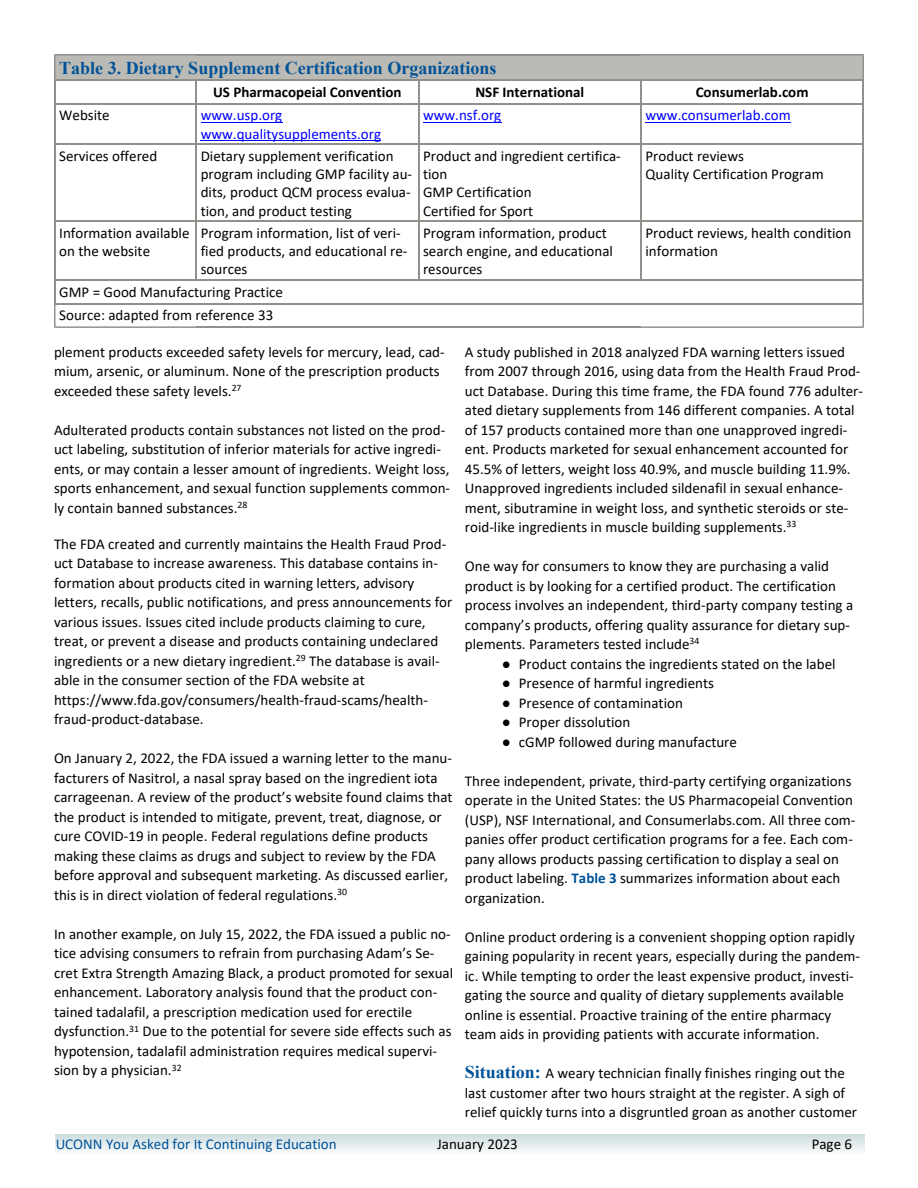
<style>
.page{position:relative;width:918px;height:1188px;background:#fff}
.page>*{position:absolute;margin:0;border:0;box-sizing:border-box;transform-origin:0 0}
.t1{font:700 18px "Times New Roman";color:#005298}
.t2{font:15px/19.5px "Calibri";color:#000}
.t3{font:15px/18.3px "Calibri";color:#00f}
.t4{font:700 15px "Calibri";color:#000}
.t5{font:15px "Calibri";color:#005298}
.s1{font-family:"Times New Roman"}
.s2{font-weight:700;color:#005298}
.s3{font-family:"Times New Roman";font-weight:700;font-size:18px;color:#005298}
</style>
<div class="page">
<div style="left:56px;top:1134px;width:808px;height:20px;background:linear-gradient(to bottom,#cdddde,#f8fafa)"></div>
<div style="left:55px;top:55px;width:808px;height:25px;background:#bbbab4"></div>
<hr style="left:201px;top:122px;width:81px;height:1px;background:#00f">
<hr style="left:201px;top:140px;width:180px;height:1px;background:#00f">
<hr style="left:423px;top:122px;width:78px;height:1px;background:#00f">
<hr style="left:646px;top:122px;width:145px;height:1px;background:#00f">
<hr style="left:196px;top:54px;width:223px;height:2px;background:#91918c">
<hr style="left:419px;top:54px;width:222px;height:2px;background:#91918c">
<hr style="left:196px;top:80px;width:223px;height:1px;background:#91918c">
<hr style="left:418px;top:80px;width:224px;height:1px;background:#91918c">
<hr style="left:196px;top:103px;width:223px;height:2px;background:#91918c">
<hr style="left:418px;top:103px;width:224px;height:2px;background:#91918c">
<hr style="left:640px;top:103px;width:224px;height:2px;background:#91918c">
<hr style="left:54px;top:144px;width:143px;height:1px;background:#91918c">
<hr style="left:196px;top:144px;width:223px;height:1px;background:#91918c">
<hr style="left:418px;top:144px;width:224px;height:1px;background:#91918c">
<hr style="left:640px;top:144px;width:224px;height:1px;background:#91918c">
<hr style="left:54px;top:221px;width:143px;height:1px;background:#91918c">
<hr style="left:196px;top:221px;width:223px;height:1px;background:#91918c">
<hr style="left:418px;top:221px;width:224px;height:1px;background:#91918c">
<hr style="left:640px;top:221px;width:224px;height:1px;background:#91918c">
<hr style="left:54px;top:279px;width:143px;height:2px;background:#91918c">
<hr style="left:196px;top:279px;width:223px;height:2px;background:#91918c">
<hr style="left:418px;top:279px;width:224px;height:2px;background:#91918c">
<hr style="left:640px;top:279px;width:224px;height:2px;background:#91918c">
<hr style="left:196px;top:303px;width:223px;height:1px;background:#91918c">
<hr style="left:419px;top:303px;width:222px;height:1px;background:#91918c">
<hr style="left:196px;top:326px;width:223px;height:2px;background:#91918c">
<hr style="left:419px;top:326px;width:222px;height:2px;background:#91918c">
<hr style="left:54px;top:103px;width:2px;height:42px;background:#91918c">
<hr style="left:54px;top:144px;width:2px;height:78px;background:#91918c">
<hr style="left:54px;top:221px;width:2px;height:60px;background:#91918c">
<hr style="left:54px;top:279px;width:2px;height:25px;background:#91918c">
<svg style="left:54px;top:303px;width:142px;height:25px"></svg>
<svg style="left:54px;top:54px;width:143px;height:51px"></svg>
<hr style="left:196px;top:103px;width:1px;height:42px;background:#91918c">
<hr style="left:196px;top:144px;width:1px;height:78px;background:#91918c">
<hr style="left:196px;top:221px;width:1px;height:60px;background:#91918c">
<svg style="left:418px;top:81px;width:1px;height:22px"></svg>
<hr style="left:418px;top:103px;width:1px;height:42px;background:#91918c">
<hr style="left:418px;top:144px;width:1px;height:78px;background:#91918c">
<hr style="left:418px;top:221px;width:1px;height:60px;background:#91918c">
<hr style="left:640px;top:80px;width:2px;height:25px;background:#91918c">
<hr style="left:640px;top:103px;width:2px;height:42px;background:#91918c">
<hr style="left:640px;top:144px;width:2px;height:78px;background:#91918c">
<hr style="left:640px;top:221px;width:2px;height:60px;background:#91918c">
<svg style="left:641px;top:54px;width:223px;height:27px"></svg>
<hr style="left:862px;top:80px;width:2px;height:25px;background:#91918c">
<hr style="left:862px;top:103px;width:2px;height:42px;background:#91918c">
<hr style="left:862px;top:144px;width:2px;height:78px;background:#91918c">
<hr style="left:862px;top:221px;width:2px;height:60px;background:#91918c">
<hr style="left:862px;top:279px;width:2px;height:25px;background:#91918c">
<svg style="left:641px;top:303px;width:223px;height:25px"></svg>
<p class="t1" style="left:59px;top:62px;width:439px">Table 3. Dietary Supplement Certification Organizations</p>
<p class="t4" style="left:213px;top:86px;width:190px">US Pharmacopeial Convention</p>
<p class="t4" style="left:475px;top:86px;width:110px">NSF International</p>
<p class="t4" style="left:696px;top:86px;width:114px">Consumerlab.com</p>
<p class="t2" style="left:59px;top:107px;width:52px">Website</p>
<p class="t3" style="left:201px;top:108px;width:182px">www.usp.org www.qualitysupplements.org</p>
<p class="t3" style="left:423px;top:108px;width:80px">www.nsf.org</p>
<p class="t3" style="left:646px;top:108px;width:147px">www.consumerlab.com</p>
<p class="t2" style="left:59px;top:147px;width:100px">Services offered</p>
<p class="t2" style="left:201px;top:148px;width:213px;line-height:18.3px">Dietary supplement verification program including GMP facility au&shy;dits, product QCM process evalua&shy;tion, and product testing</p>
<p class="t2" style="left:423px;top:148px;width:199px;line-height:18.3px">Product and ingredient certifica&shy;tion<br>GMP Certification<br>Certified for Sport</p>
<p class="t2" style="left:646px;top:148px;width:180px;line-height:18.3px">Product reviews<br>Quality Certification Program</p>
<p class="t2" style="left:59px;top:225px;width:132px;line-height:18.3px">Information available on the website</p>
<p class="t2" style="left:201px;top:225px;width:208px;line-height:18.3px">Program information, list of veri&shy;fied products, and educational re&shy;sources</p>
<p class="t2" style="left:423px;top:225px;width:191px;line-height:18.3px">Program information, product search engine, and educational resources</p>
<p class="t2" style="left:646px;top:225px;width:207px;line-height:18.3px">Product reviews, health condition information</p>
<p class="t2" style="left:59px;top:281px;width:225px;line-height:23.5px">GMP = Good Manufacturing Practice<br>Source: adapted from reference 33</p>
<p class="t2" style="left:54px;top:343px;width:392px">plement products exceeded safety levels for mercury, lead, cad&shy;mium, arsenic, or aluminum. None of the prescription products exceeded these safety levels.<sup>27</sup></p>
<p class="t2" style="left:54px;top:421px;width:398px">Adulterated products contain substances not listed on the prod&shy;uct labeling, substitution of inferior materials for active ingredi&shy;ents, or may contain a lesser amount of ingredients. Weight loss, sports enhancement, and sexual function supplements common&shy;ly contain banned substances.<sup>28</sup></p>
<p class="t2" style="left:54px;top:535px;width:400px">The FDA created and currently maintains the Health Fraud Prod&shy;uct Database to increase awareness. This database contains in&shy;formation about products cited in warning letters, advisory letters, recalls, public notifications, and press announcements for various issues. Issues cited include products claiming to cure, treat, or prevent a disease and products containing undeclared ingredients or a new dietary ingredient.<sup>29</sup> The database is avail&shy;able in the consumer section of the FDA website at https://www.fda.gov/consumers/health-fraud-scams/health&shy;fraud-product-database.</p>
<p class="t2" style="left:54px;top:750px;width:400px">On January 2, 2022, the FDA issued a warning letter to the manu&shy;facturers of Nasitrol, a nasal spray based on the ingredient iota carrageenan. A review of the product’s website found claims that the product is intended to mitigate, prevent, treat, diagnose, or cure COVID-19 in people. Federal regulations define products making these claims as drugs and subject to review by the FDA before approval and subsequent marketing. As discussed earlier, this is in direct violation of federal regulations.<sup>30</sup></p>
<p class="t2" style="left:54px;top:925px;width:401px">In another example, on July 15, 2022, the FDA issued a public no&shy;tice advising consumers to refrain from purchasing Adam’s Se&shy;cret Extra Strength Amazing Black, a product promoted for sexual enhancement. Laboratory analysis found that the product con&shy;tained tadalafil, a prescription medication used for erectile dysfunction.<sup>31</sup> Due to the potential for severe side effects such as hypotension, tadalafil administration requires medical supervi&shy;sion by a physician.<sup>32</sup></p>
<p class="t2" style="left:465px;top:343px;width:400px">A study published in 2018 analyzed FDA warning letters issued from 2007 through 2016, using data from the Health Fraud Prod&shy;uct Database. During this time frame, the FDA found 776 adulter&shy;ated dietary supplements from 146 different companies. A total of 157 products contained more than one unapproved ingredi&shy;ent. Products marketed for sexual enhancement accounted for 45.5% of letters, weight loss 40.9%, and muscle building 11.9%.<br>Unapproved ingredients included sildenafil in sexual enhance&shy;ment, sibutramine in weight loss, and synthetic steroids or ste&shy;roid-like ingredients in muscle building supplements.<sup>33</sup></p>
<p class="t2" style="left:465px;top:558px;width:390px">One way for consumers to know they are purchasing a valid product is by looking for a certified product. The certification process involves an independent, third-party company testing a company’s products, offering quality assurance for dietary sup&shy;plements. Parameters tested include<sup>34</sup></p>
<p class="t2" style="left:502px;top:655px;width:335px"><span class="s1">●</span> Product contains the ingredients stated on the label</p>
<p class="t2" style="left:502px;top:675px;width:214px"><span class="s1">●</span> Presence of harmful ingredients</p>
<p class="t2" style="left:502px;top:694px;width:182px"><span class="s1">●</span> Presence of contamination</p>
<p class="t2" style="left:502px;top:714px;width:130px"><span class="s1">●</span> Proper dissolution</p>
<p class="t2" style="left:502px;top:733px;width:236px"><span class="s1">●</span> cGMP followed during manufacture</p>
<p class="t2" style="left:465px;top:772px;width:392px">Three independent, private, third-party certifying organizations operate in the United States: the US Pharmacopeial Convention (USP), NSF International, and Consumerlabs.com. All three com&shy;panies offer product certification programs for a fee. Each com&shy;pany allows products passing certification to display a seal on product labeling. <span class="s2">Table 3</span> summarizes information about each organization.</p>
<p class="t2" style="left:465px;top:928px;width:397px">Online product ordering is a convenient shopping option rapidly gaining popularity in recent years, especially during the pandem&shy;ic. While tempting to order the least expensive product, investi&shy;gating the source and quality of dietary supplements available online is essential. Proactive training of the entire pharmacy team aids in providing patients with accurate information.</p>
<p class="t2" style="left:465px;top:1065px;width:394px"><span class="s3">Situation:</span> A weary technician finally finishes ringing out the last customer after two hours straight at the register. A sigh of relief quickly turns into a disgruntled groan as another customer</p>
<p class="t5" style="left:56px;top:1138px;width:283px">UCONN You Asked for It Continuing Education</p>
<p class="t2" style="left:437px;top:1136px;width:82px">January 2023</p>
<p class="t2" style="left:812px;top:1136px;width:42px">Page 6</p>
</div>
